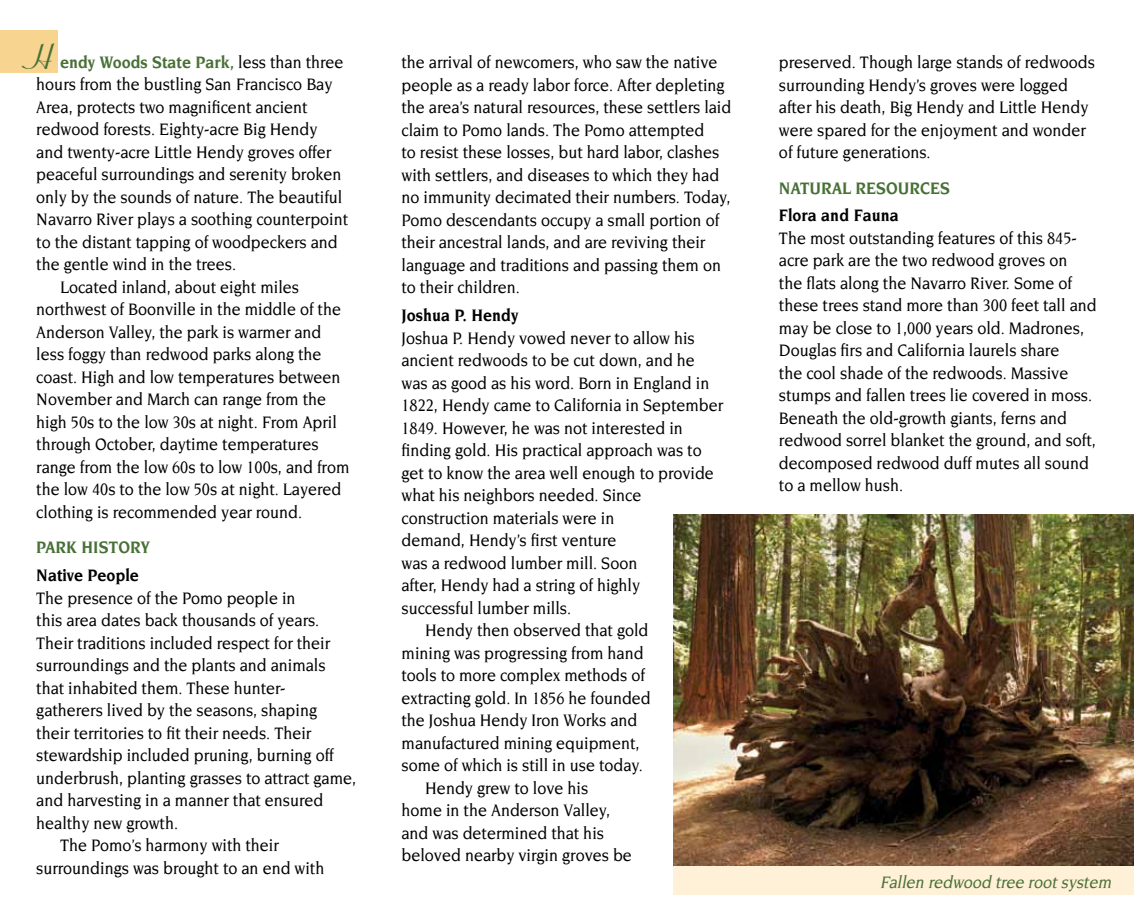
<style>
.page{position:relative;width:1134px;height:918px;background:#fff}
.page>*{position:absolute;margin:0;border:0;box-sizing:border-box;transform-origin:0 0}
.t1{font:700 36px "Ribbon 131 BT";color:#487036;scale:.9 1}
.t2{font:500 18px/22.5px "Novarese";color:#000;scale:.9 1}
.t3{font:700 18px "Novarese";color:#487036;scale:.9 1}
.t4{font:700 18px "Novarese";color:#000;scale:.9 1}
.t5{font:italic 500 18px "Novarese";color:#487036;scale:.9 1}
.s1{font-weight:500;color:#000}
</style>
<div class="page">
<div style="left:0;top:30px;width:57px;height:43px;background:#f7d490"></div>
<img style="left:673px;top:514px;width:460px;height:353px">
<div style="left:673px;top:867px;width:461px;height:28px;background:#fff0d8"></div>
<h1 class="t1" style="left:30px;top:36px;width:28px">H</h1>
<p class="t2" style="left:402px;top:51px;width:368px">the arrival of newcomers, who saw the native people as a ready labor force. After depleting the area’s natural resources, these settlers laid claim to Pomo lands. The Pomo attempted<br>to resist these losses, but hard labor, clashes with settlers, and diseases to which they had no immunity decimated their numbers. Today, Pomo descendants occupy a small portion of their ancestral lands, and are reviving their language and traditions and passing them on to their children.</p>
<p class="t4" style="left:402px;top:305px;width:131px">Joshua P. Hendy</p>
<p class="t2" style="left:402px;top:326px;width:327px">Joshua P. Hendy vowed never to allow his</p>
<p class="t2" style="left:402px;top:349px;width:328px">ancient redwoods to be cut down, and he</p>
<p class="t2" style="left:402px;top:371px;width:344px">was as good as his word. Born in England in</p>
<p class="t2" style="left:402px;top:394px;width:359px">1822, Hendy came to California in September</p>
<p class="t2" style="left:402px;top:416px;width:314px">1849. However, he was not interested in</p>
<p class="t2" style="left:402px;top:439px;width:335px">finding gold. His practical approach was to</p>
<p class="t2" style="left:402px;top:461px;width:349px">get to know the area well enough to provide</p>
<p class="t2" style="left:402px;top:484px;width:268px">what his neighbors needed. Since</p>
<p class="t2" style="left:402px;top:506px;width:238px">construction materials were in</p>
<p class="t2" style="left:402px;top:529px;width:241px">demand, Hendy’s first venture</p>
<p class="t2" style="left:402px;top:551px;width:264px">was a redwood lumber mill. Soon</p>
<p class="t2" style="left:402px;top:574px;width:267px">after, Hendy had a string of highly</p>
<p class="t2" style="left:402px;top:596px;width:190px">successful lumber mills.</p>
<p class="t2" style="left:425px;top:619px;width:250px">Hendy then observed that gold</p>
<p class="t2" style="left:402px;top:641px;width:270px">mining was progressing from hand</p>
<p class="t2" style="left:402px;top:664px;width:272px">tools to more complex methods of</p>
<p class="t2" style="left:402px;top:686px;width:279px">extracting gold. In 1856 he founded</p>
<p class="t2" style="left:402px;top:709px;width:264px">the Joshua Hendy Iron Works and</p>
<p class="t2" style="left:402px;top:731px;width:266px">manufactured mining equipment,</p>
<p class="t2" style="left:402px;top:754px;width:270px">some of which is still in use today.</p>
<p class="t2" style="left:425px;top:776px;width:183px">Hendy grew to love his</p>
<p class="t2" style="left:402px;top:799px;width:233px">home in the Anderson Valley,</p>
<p class="t2" style="left:402px;top:821px;width:227px">and was determined that his</p>
<p class="t2" style="left:402px;top:844px;width:258px">beloved nearby virgin groves be</p>
<p class="t3" style="left:60px;top:52px;width:317px">endy Woods State Park, <span class="s1">less than three</span></p>
<p class="t2" style="left:36px;top:73px;width:331px">hours from the bustling San Francisco Bay</p>
<p class="t2" style="left:36px;top:96px;width:303px">Area, protects two magnificent ancient</p>
<p class="t2" style="left:36px;top:118px;width:314px">redwood forests. Eighty-acre Big Hendy</p>
<p class="t2" style="left:36px;top:141px;width:329px">and twenty-acre Little Hendy groves offer</p>
<p class="t2" style="left:36px;top:163px;width:341px">peaceful surroundings and serenity broken</p>
<p class="t2" style="left:36px;top:186px;width:342px">only by the sounds of nature. The beautiful</p>
<p class="t2" style="left:36px;top:208px;width:348px">Navarro River plays a soothing counterpoint</p>
<p class="t2" style="left:36px;top:231px;width:337px">to the distant tapping of woodpeckers and</p>
<p class="t2" style="left:36px;top:253px;width:224px">the gentle wind in the trees.</p>
<p class="t2" style="left:60px;top:276px;width:267px">Located inland, about eight miles</p>
<p class="t2" style="left:36px;top:298px;width:340px">northwest of Boonville in the middle of the</p>
<p class="t2" style="left:36px;top:321px;width:318px">Anderson Valley, the park is warmer and</p>
<p class="t2" style="left:36px;top:343px;width:319px">less foggy than redwood parks along the</p>
<p class="t2" style="left:36px;top:366px;width:340px">coast. High and low temperatures between</p>
<p class="t2" style="left:36px;top:388px;width:323px">November and March can range from the</p>
<p class="t2" style="left:36px;top:411px;width:336px">high 50s to the low 30s at night. From April</p>
<p class="t2" style="left:36px;top:433px;width:315px">through October, daytime temperatures</p>
<p class="t2" style="left:36px;top:456px;width:350px">range from the low 60s to low 100s, and from</p>
<p class="t2" style="left:36px;top:478px;width:341px">the low 40s to the low 50s at night. Layered</p>
<p class="t2" style="left:36px;top:501px;width:297px">clothing is recommended year round.</p>
<p class="t3" style="left:36px;top:537px;width:128px">PARK HISTORY</p>
<p class="t4" style="left:36px;top:565px;width:116px">Native People</p>
<p class="t2" style="left:36px;top:587px;width:290px">The presence of the Pomo people in</p>
<p class="t2" style="left:36px;top:609px;width:316px">this area dates back thousands of years.</p>
<p class="t2" style="left:36px;top:632px;width:328px">Their traditions included respect for their</p>
<p class="t2" style="left:36px;top:654px;width:323px">surroundings and the plants and animals</p>
<p class="t2" style="left:36px;top:677px;width:278px">that inhabited them. These hunter-</p>
<p class="t2" style="left:36px;top:699px;width:314px">gatherers lived by the seasons, shaping</p>
<p class="t2" style="left:36px;top:722px;width:307px">their territories to fit their needs. Their</p>
<p class="t2" style="left:36px;top:744px;width:332px">stewardship included pruning, burning off</p>
<p class="t2" style="left:36px;top:767px;width:357px">underbrush, planting grasses to attract game,</p>
<p class="t2" style="left:36px;top:789px;width:321px">and harvesting in a manner that ensured</p>
<p class="t2" style="left:36px;top:812px;width:159px">healthy new growth.</p>
<p class="t2" style="left:60px;top:834px;width:245px">The Pomo’s harmony with their</p>
<p class="t2" style="left:36px;top:857px;width:322px">surroundings was brought to an end with</p>
<p class="t2" style="left:779px;top:51px;width:353px">preserved. Though large stands of redwoods surrounding Hendy’s groves were logged after his death, Big Hendy and Little Hendy were spared for the enjoyment and wonder of future generations.</p>
<p class="t3" style="left:779px;top:177px;width:192px">NATURAL RESOURCES</p>
<p class="t4" style="left:779px;top:205px;width:135px">Flora and Fauna</p>
<p class="t2" style="left:779px;top:227px;width:355px">The most outstanding features of this 845- acre park are the two redwood groves on<br>the flats along the Navarro River. Some of these trees stand more than 300 feet tall and may be close to 1,000 years old. Madrones, Douglas firs and California laurels share<br>the cool shade of the redwoods. Massive stumps and fallen trees lie covered in moss.<br>Beneath the old-growth giants, ferns and redwood sorrel blanket the ground, and soft, decomposed redwood duff mutes all sound to a mellow hush.</p>
<p class="t5" style="left:880px;top:872px;width:262px">Fallen redwood tree rootsystem</p>
</div>
